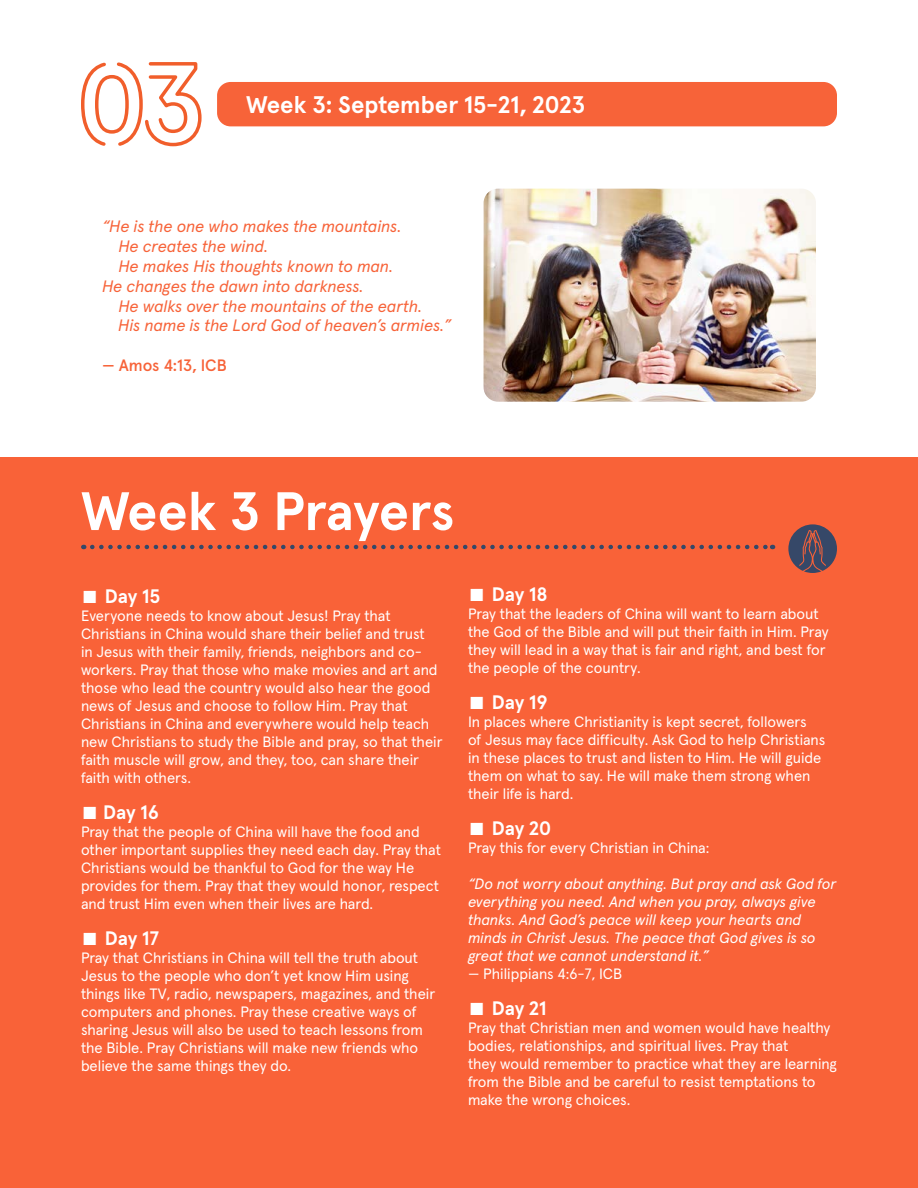
<style>
.page{position:relative;width:918px;height:1188px;background:#fff}
.page>*{position:absolute;margin:0;border:0;box-sizing:border-box;transform-origin:0 0}
.t1{font:700 54px "Apercu Pro";letter-spacing:-.02em;color:#fff}
.t2{font:700 24px "Apercu Pro";color:#fff}
.t3{font:700 19.5px "Apercu Pro";color:#fff}
.t4{font:italic 16.5px "Apercu Pro";letter-spacing:-.005em;color:#f76339}
.t5{font:500 16.5px "Apercu Pro";color:#f76339}
.t6{font:15px/18px "Apercu Pro";color:#fff}
.t7{font:italic 15px/18px "Apercu Pro";letter-spacing:-.005em;color:#fff}
</style>
<div class="page">
<div style="left:0;top:458px;width:918px;height:730px;background:#f96238"></div>
<svg style="left:81px;top:62px;width:121px;height:85px"></svg>
<div style="left:217px;top:82px;width:620px;height:44px;background:#f76339;border-radius:14px"></div>
<svg style="left:92px;top:545px;width:681px;height:4px"></svg>
<svg style="left:788px;top:524px;width:49px;height:49px"></svg>
<img style="left:484px;top:189px;width:332px;height:213px">
<h2 class="t2" style="left:246px;top:86px;width:340px">Week 3: September 15-21, 2023</h2>
<p class="t4" style="left:102px;top:214px;width:301px">“He is the one who makes the mountains.</p>
<p class="t4" style="left:118px;top:234px;width:151px">He creates the wind.</p>
<p class="t4" style="left:118px;top:254px;width:276px">He makes His thoughts known to man.</p>
<p class="t4" style="left:102px;top:273px;width:263px">He changes the dawn into darkness.</p>
<p class="t4" style="left:118px;top:293px;width:305px">He walks over the mountains of the earth.</p>
<p class="t4" style="left:118px;top:313px;width:335px">His name is the Lord God of heaven’s armies.”</p>
<p class="t5" style="left:102px;top:352px;width:126px">— Amos 4:13, ICB</p>
<h1 class="t1" style="left:81px;top:469px;width:375px">Week 3 Prayers</h1>
<h3 class="t3" style="left:81px;top:581px;width:81px">■ Day 15</h3>
<p class="t6" style="left:81px;top:606px;width:363px">Everyone needs to know about Jesus! Pray that Christians in China would share their belief and trust<br>in Jesus with their family, friends, neighbors and co&shy;workers. Pray that those who make movies and art and those who lead the country would also hear the good news of Jesus and choose to follow Him. Pray that Christians in China and everywhere would help teach new Christians to study the Bible and pray, so that their faith muscle will grow, and they, too, can share their faith with others.</p>
<h3 class="t3" style="left:81px;top:797px;width:79px">■ Day 16</h3>
<p class="t6" style="left:81px;top:822px;width:361px">Pray that the people of China will have the food and other important supplies they need each day. Pray that Christians would be thankful to God for the way He provides for them. Pray that they would honor, respect and trust Him even when their lives are hard.</p>
<h3 class="t3" style="left:81px;top:923px;width:80px">■ Day 17</h3>
<p class="t6" style="left:81px;top:948px;width:356px">Pray that Christians in China will tell the truth about Jesus to the people who don’t yet know Him using things like TV, radio, newspapers, magazines, and their computers and phones. Pray these creative ways of sharing Jesus will also be used to teach lessons from the Bible. Pray Christians will make new friends who believe the same things they do.</p>
<h3 class="t3" style="left:468px;top:579px;width:81px">■ Day 18</h3>
<p class="t6" style="left:468px;top:604px;width:362px">Pray that the leaders of China will want to learn about the God of the Bible and will put their faith in Him. Pray they will lead in a way that is fair and right, and best for the people of the country.</p>
<h3 class="t3" style="left:468px;top:687px;width:81px">■ Day 19</h3>
<p class="t6" style="left:468px;top:712px;width:359px">In places where Christianity is kept secret, followers<br>of Jesus may face difficulty. Ask God to help Christians in these places to trust and listen to Him. He will guide them on what to say. He will make them strong when their life is hard.</p>
<h3 class="t3" style="left:468px;top:813px;width:85px">■ Day 20</h3>
<p class="t6" style="left:468px;top:838px;width:243px">Pray this for every Christian in China:</p>
<p class="t7" style="left:468px;top:874px;width:370px">“Do not worry about anything. But pray and ask God for everything you need. And when you pray, always give thanks. And God’s peace will keep your hearts and minds in Christ Jesus. The peace that God gives is so great that we cannot understand it.”</p>
<p class="t6" style="left:468px;top:964px;width:156px">— Philippians 4:6-7, ICB</p>
<h3 class="t3" style="left:468px;top:993px;width:80px">■ Day 21</h3>
<p class="t6" style="left:468px;top:1018px;width:370px">Pray that Christian men and women would have healthy bodies, relationships, and spiritual lives. Pray that<br>they would remember to practice what they are learning from the Bible and be careful to resist temptations to make the wrong choices.</p>
</div>
